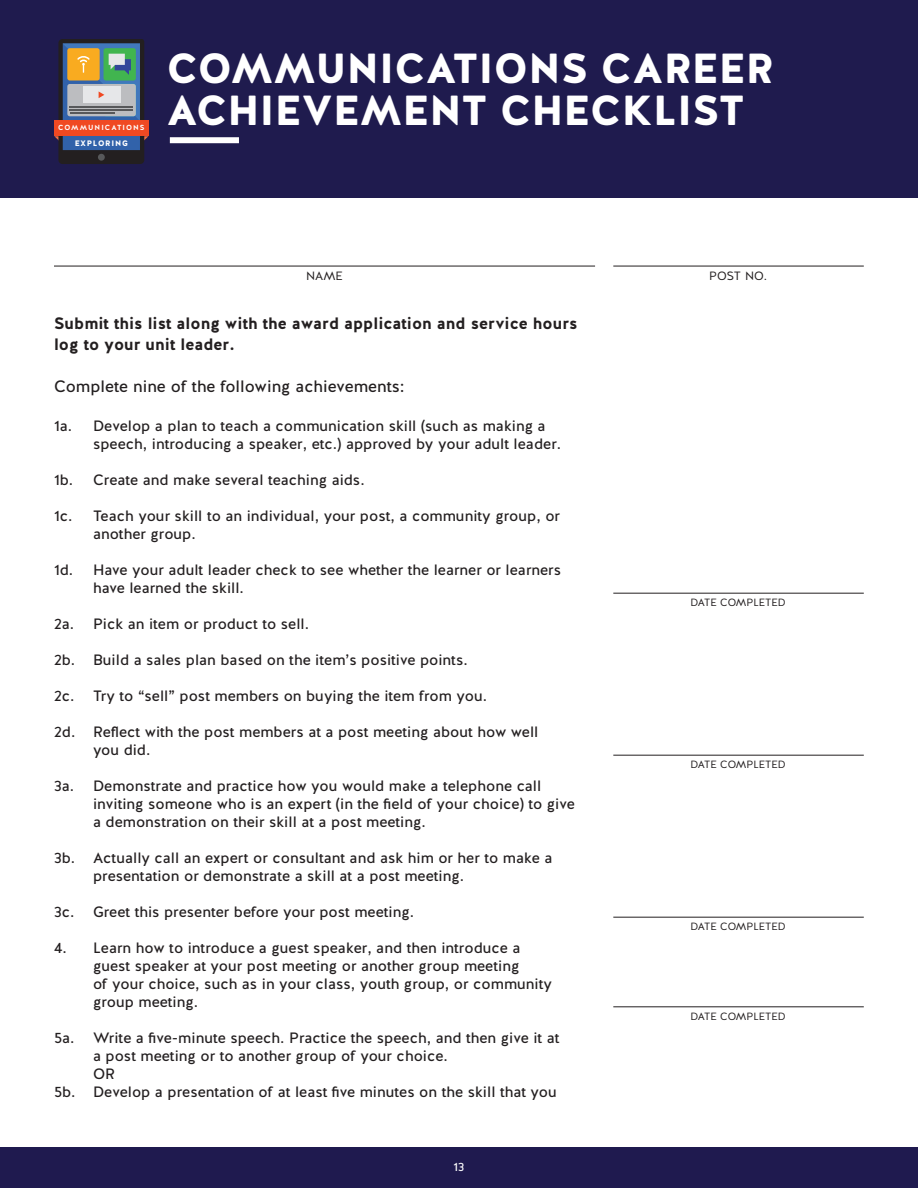
<style>
.page{position:relative;width:918px;height:1188px;background:#fff}
.page>*{position:absolute;margin:0;border:0;box-sizing:border-box;transform-origin:0 0}
._3_Main_Header{font:900 42px "Halis R";color:#fff}
.Text{font:700 16.5px/21px "Halis GR";color:#231f20}
.Text-2{font:16.5px "Halis GR";color:#231f20}
.Numerical{font:15px/18px "Halis GR";color:#231f20}
.t1{font:12px "Halis GR";color:#231f20}
.t2{font:12px "Halis GR";color:#fff}
.t3{font:10.5px "Halis GR";color:#231f20}
.t4{font:900 7.95px "Halis R";letter-spacing:.1em;color:#fff}
.t5{font:700 7.35px "Halis GR";letter-spacing:.14em;color:#fff}
</style>
<div class="page">
<div style="left:0;top:1148px;width:918px;height:40px;background:#1f1a4f"></div>
<div style="left:0;top:0;width:918px;height:198px;background:#1f1b4e"></div>
<div style="left:170px;top:137px;width:69px;height:6px;background:#fff"></div>
<svg style="left:54px;top:39px;width:94px;height:125px;background:#756b6a"></svg>
<hr style="left:54px;top:266px;width:541px;height:1px;background:#231f20">
<hr style="left:613px;top:266px;width:251px;height:1px;background:#231f20">
<hr style="left:613px;top:593px;width:251px;height:1px;background:#231f20">
<hr style="left:613px;top:755px;width:251px;height:1px;background:#231f20">
<hr style="left:613px;top:917px;width:251px;height:1px;background:#231f20">
<hr style="left:613px;top:1006px;width:251px;height:1px;background:#231f20">
<p class="t5" style="left:58px;top:123px;width:88px">COMMUNICATIONS</p>
<p class="t4" style="left:75px;top:138px;width:55px">EXPLORING</p>
<p class="_3_Main_Header" style="left:167px;top:42px;width:609px">COMMUNICATIONS CAREER</p>
<p class="_3_Main_Header" style="left:167px;top:84px;width:579px">ACHIEVEMENT CHECKLIST</p>
<p class="t1" style="left:306px;top:268px;width:38px">NAME</p>
<p class="t1" style="left:709px;top:268px;width:59px">POST NO.</p>
<p class="Text" style="left:54px;top:313px;width:525px">Submit this list along with the award application and service hours log to your unit leader.</p>
<p class="Text-2" style="left:54px;top:375px;width:352px">Complete nine of the following achievements:</p>
<p class="Numerical" style="left:93px;top:417px;width:470px;text-indent:-39px">1a. Develop a plan to teach a communication skill (such as making a speech, introducing a speaker, etc.) approved by your adult leader.</p>
<p class="Numerical" style="left:54px;top:471px;width:312px">1b. Create and make several teaching aids.</p>
<p class="Numerical" style="left:93px;top:507px;width:469px;text-indent:-39px">1c. Teach your skill to an individual, your post, a community group, or another group.</p>
<p class="Numerical" style="left:93px;top:561px;width:470px;text-indent:-39px">1d. Have your adult leader check to see whether the learner or learners have learned the skill.</p>
<p class="Numerical" style="left:54px;top:615px;width:257px">2a. Pick an item or product to sell.</p>
<p class="Numerical" style="left:54px;top:651px;width:415px">2b. Build a sales plan based on the item’s positive points.</p>
<p class="Numerical" style="left:54px;top:687px;width:435px">2c. Try to “sell” post members on buying the item from you.</p>
<p class="Numerical" style="left:93px;top:723px;width:447px;text-indent:-39px">2d. Reflect with the post members at a post meeting about how well you did.</p>
<p class="Numerical" style="left:93px;top:777px;width:484px;text-indent:-39px">3a. Demonstrate and practice how you would make a telephone call inviting someone who is an expert (in the field of your choice) to give a demonstration on their skill at a post meeting.</p>
<p class="Numerical" style="left:93px;top:849px;width:461px;text-indent:-39px">3b. Actually call an expert or consultant and ask him or her to make a presentation or demonstrate a skill at a post meeting.</p>
<p class="Numerical" style="left:54px;top:903px;width:362px">3c. Greet this presenter before your post meeting.</p>
<p class="Numerical" style="left:93px;top:939px;width:461px;text-indent:-39px">4. Learn how to introduce a guest speaker, and then introduce a guest speaker at your post meeting or another group meeting<br>of your choice, such as in your class, youth group, or community group meeting.</p>
<p class="Numerical" style="left:93px;top:1029px;width:468px;text-indent:-39px">5a. Write a five-minute speech. Practice the speech, and then give it at a post meeting or to another group of your choice.<br>OR</p>
<p class="Numerical" style="left:54px;top:1083px;width:504px">5b. Develop a presentation of at least five minutes on the skill that you</p>
<p class="t3" style="left:691px;top:595px;width:97px">DATE COMPLETED</p>
<p class="t3" style="left:691px;top:757px;width:97px">DATE COMPLETED</p>
<p class="t3" style="left:691px;top:919px;width:97px">DATE COMPLETED</p>
<p class="t3" style="left:691px;top:1009px;width:97px">DATE COMPLETED</p>
<p class="t2" style="left:454px;top:1159px;width:12px">13</p>
</div>
